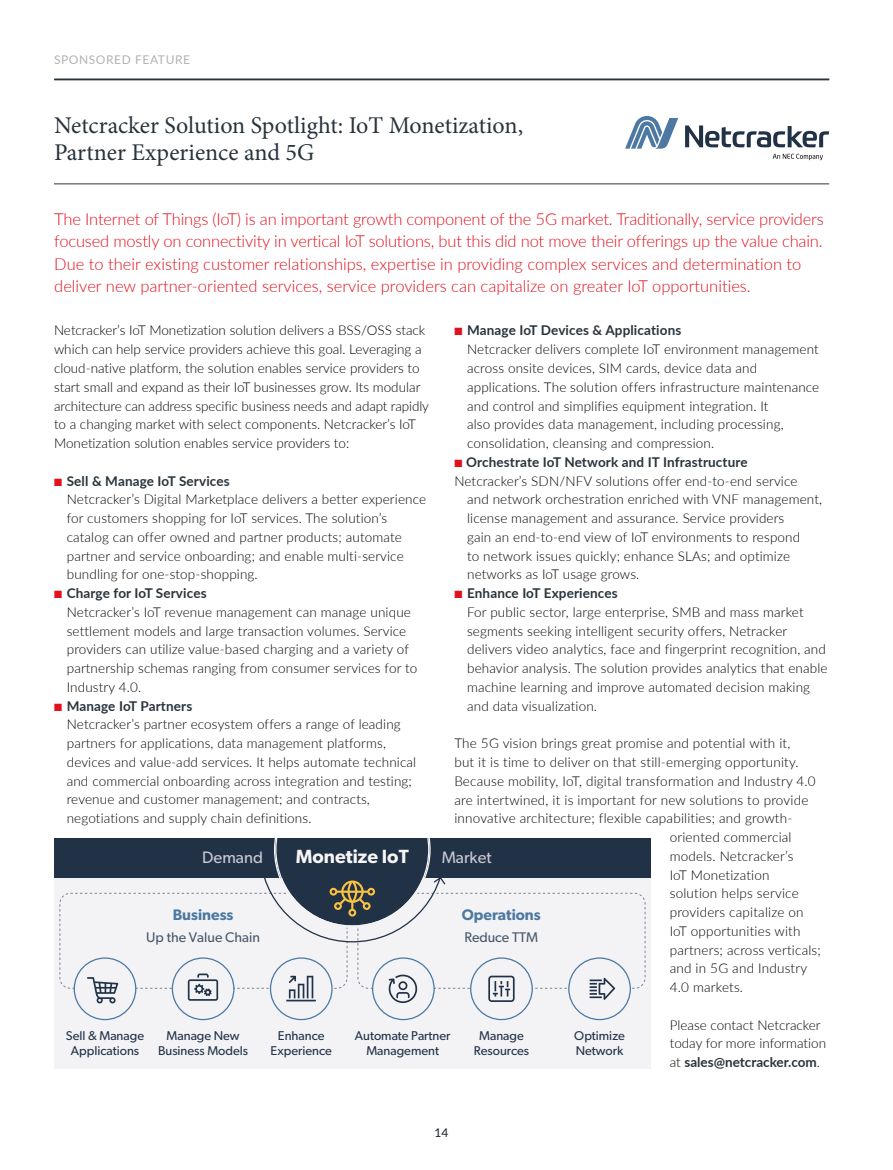
<style>
.page{position:relative;width:893px;height:1170px;background:#fff}
.page>*{position:absolute;margin:0;border:0;box-sizing:border-box;transform-origin:0 0}
.t1{font:24px/27px "Minion Pro";color:#28333c}
.t2{font:600 19.2px "Gibson";color:#f7f6f4}
.t3{font:16.65px "Gibson";color:#c9c8d0}
.t4{font:300 16.5px/22.5px "Lato";letter-spacing:-.01em;color:#e1111e}
.t5{font:600 15.3px "Gibson";color:#4c78a2}
.t6{font:14.1px "Gibson";color:#495a6c}
.t7{font:300 13.5px/18.8px "Lato";letter-spacing:.01em;color:#000}
.t8{font:700 13.5px "Lato";letter-spacing:.01em;color:#28333c}
.t9{font:12.75px/15.3px "Gibson";color:#213247;text-align:center}
.t10{font:12px "Lato";letter-spacing:.05em;color:#b3b2b2}
.t11{font:500 12px "Lato";color:#28333c}
.s1{color:#e1111e}
.s2{font-weight:700;color:#28333c}
</style>
<div class="page">
<svg style="left:685px;top:125px;width:144px;height:22px"></svg>
<svg style="left:625px;top:116px;width:53px;height:33px"></svg>
<svg style="left:773px;top:154px;width:50px;height:6px"></svg>
<hr style="left:54px;top:79px;width:775px;height:1px;background:#28333c">
<hr style="left:54px;top:183px;width:775px;height:1px;background:#28333c">
<div style="left:54px;top:838px;width:597px;height:230px;background:#f3f3f5"></div>
<div style="left:60px;top:892px;width:287px;height:96px;border:1px dashed #798694;border-radius:10px"></div>
<div style="left:358px;top:892px;width:287px;height:96px;border:1px dashed #798694;border-radius:10px"></div>
<div style="left:54px;top:838px;width:597px;height:39px;background:#213247"></div>
<div style="left:471px;top:957px;width:61px;height:62px;background:#f3f3f5;border-radius:50%"></div>
<div style="left:470px;top:957px;width:63px;height:63px;border:1px solid #4c78a2;border-radius:50%"></div>
<svg style="left:488px;top:975px;width:27px;height:26px"></svg>
<div style="left:270px;top:957px;width:62px;height:62px;background:#f3f3f5;border-radius:50%"></div>
<div style="left:270px;top:957px;width:63px;height:63px;border:1px solid #4c78a2;border-radius:50%"></div>
<svg style="left:286px;top:975px;width:30px;height:26px"></svg>
<div style="left:74px;top:957px;width:62px;height:62px;background:#f3f3f5;border-radius:50%"></div>
<div style="left:74px;top:957px;width:62px;height:63px;border:1px solid #4c78a2;border-radius:50%"></div>
<svg style="left:87px;top:977px;width:31px;height:26px"></svg>
<div style="left:373px;top:957px;width:61px;height:62px;background:#f3f3f5;border-radius:50%"></div>
<div style="left:372px;top:957px;width:63px;height:63px;border:1px solid #4c78a2;border-radius:50%"></div>
<svg style="left:388px;top:974px;width:30px;height:29px"></svg>
<div style="left:569px;top:957px;width:61px;height:62px;background:#f3f3f5;border-radius:50%"></div>
<div style="left:568px;top:957px;width:63px;height:63px;border:1px solid #4c78a2;border-radius:50%"></div>
<svg style="left:590px;top:977px;width:25px;height:22px"></svg>
<div style="left:172px;top:957px;width:62px;height:62px;background:#f3f3f5;border-radius:50%"></div>
<div style="left:172px;top:957px;width:62px;height:63px;border:1px solid #4c78a2;border-radius:50%"></div>
<svg style="left:188px;top:973px;width:30px;height:27px"></svg>
<svg style="left:259px;top:838px;width:187px;height:105px"></svg>
<p class="t10" style="left:54px;top:51px;width:138px">SPONSORED FEATURE</p>
<h1 class="t1" style="left:54px;top:112px;width:471px">Netcracker Solution Spotlight: IoT Monetization,<br>Partner Experience and 5G</h1>
<p class="t4" style="left:54px;top:207px;width:771px">The Internet of Things (IoT) is an important growth component of the 5G market. Traditionally, service providers focused mostly on connectivity in vertical IoT solutions, but this did not move their offerings up the value chain.<br>Due to their existing customer relationships, expertise in providing complex services and determination to deliver new partner-oriented services, service providers can capitalize on greater IoT opportunities.</p>
<p class="t7" style="left:54px;top:321px;width:376px">Netcracker’s IoT Monetization solution delivers a BSS/OSS stack which can help service providers achieve this goal. Leveraging a cloud-native platform, the solution enables service providers to start small and expand as their IoT businesses grow. Its modular architecture can address specific business needs and adapt rapidly to a changing market with select components. Netcracker’s IoT Monetization solution enables service providers to:</p>
<p class="t7" style="left:67px;top:471px;width:361px;text-indent:-13px"><span class="s1">■</span> <span class="s2">Sell &amp; Manage IoT Services<br></span>Netcracker’s Digital Marketplace delivers a better experience for customers shopping for IoT services. The solution’s catalog can offer owned and partner products; automate partner and service onboarding; and enable multi-service bundling for one-stop-shopping.</p>
<p class="t7" style="left:67px;top:583px;width:352px;text-indent:-13px"><span class="s1">■</span> <span class="s2">Charge for IoT Services<br></span>Netcracker’s IoT revenue management can manage unique settlement models and large transaction volumes. Service providers can utilize value-based charging and a variety of partnership schemas ranging from consumer services for to Industry 4.0.</p>
<p class="t7" style="left:67px;top:696px;width:351px;text-indent:-13px"><span class="s1">■</span> <span class="s2">Manage IoT Partners<br></span>Netcracker’s partner ecosystem offers a range of leading partners for applications, data management platforms, devices and value-add services. It helps automate technical and commercial onboarding across integration and testing; revenue and customer management; and contracts, negotiations and supply chain definitions.</p>
<p class="t7" style="left:467px;top:321px;width:354px;text-indent:-13px"><span class="s1">■</span> <span class="s2">Manage IoT Devices &amp; Applications<br></span>Netcracker delivers complete IoT environment management across onsite devices, SIM cards, device data and applications. The solution offers infrastructure maintenance and control and simplifies equipment integration. It<br>also provides data management, including processing, consolidation, cleansing and compression.</p>
<p class="t8" style="left:454px;top:452px;width:295px"><span class="s1">■</span> Orchestrate IoT Network and IT Infrastructure</p>
<p class="t7" style="left:454px;top:471px;width:345px">Netcracker’s SDN/NFV solutions offer end-to-end service</p>
<p class="t7" style="left:467px;top:489px;width:356px">and network orchestration enriched with VNF management,</p>
<p class="t7" style="left:467px;top:508px;width:319px">license management and assurance. Service providers</p>
<p class="t7" style="left:467px;top:527px;width:335px">gain an end-to-end view of IoT environments to respond</p>
<p class="t7" style="left:467px;top:546px;width:324px">to network issues quickly; enhance SLAs; and optimize</p>
<p class="t7" style="left:467px;top:564px;width:174px">networks as IoT usage grows.</p>
<p class="t7" style="left:467px;top:583px;width:362px;text-indent:-13px"><span class="s1">■</span> <span class="s2">Enhance IoT Experiences<br></span>For public sector, large enterprise, SMB and mass market segments seeking intelligent security offers, Netracker delivers video analytics, face and fingerprint recognition, and behavior analysis. The solution provides analytics that enable machine learning and improve automated decision making and data visualization.</p>
<p class="t7" style="left:454px;top:733px;width:337px">The 5G vision brings great promise and potential with it,</p>
<p class="t7" style="left:454px;top:752px;width:346px">but it is time to deliver on that still-emerging opportunity.</p>
<p class="t7" style="left:454px;top:771px;width:363px">Because mobility, IoT, digital transformation and Industry 4.0</p>
<p class="t7" style="left:454px;top:789px;width:355px">are intertwined, it is important for new solutions to provide</p>
<p class="t7" style="left:454px;top:808px;width:340px">innovative architecture; flexible capabilities; and growth-</p>
<p class="t7" style="left:670px;top:827px;width:123px">oriented commercial</p>
<p class="t7" style="left:670px;top:846px;width:125px">models. Netcracker’s</p>
<p class="t7" style="left:670px;top:864px;width:101px">IoT Monetization</p>
<p class="t7" style="left:670px;top:883px;width:130px">solution helps service</p>
<p class="t7" style="left:670px;top:902px;width:135px">providers capitalize on</p>
<p class="t7" style="left:670px;top:921px;width:132px">IoT opportunities with</p>
<p class="t7" style="left:670px;top:939px;width:153px">partners; across verticals;</p>
<p class="t7" style="left:670px;top:958px;width:139px">and in 5G and Industry</p>
<p class="t7" style="left:670px;top:977px;width:75px">4.0 markets.</p>
<p class="t7" style="left:670px;top:1014px;width:158px">Please contact Netcracker today for more information at <span class="s2">sales@netcracker.com</span>.</p>
<p class="t3" style="left:202px;top:847px;width:62px">Demand</p>
<h2 class="t2" style="left:296px;top:845px;width:114px">Monetize IoT</h2>
<p class="t3" style="left:442px;top:847px;width:51px">Market</p>
<p class="t5" style="left:173px;top:905px;width:62px">Business</p>
<p class="t5" style="left:462px;top:905px;width:81px">Operations</p>
<p class="t6" style="left:146px;top:928px;width:115px">Up the Value Chain</p>
<p class="t6" style="left:464px;top:928px;width:75px">Reduce TTM</p>
<p class="t9" style="left:66px;top:1027px;width:80px">Sell &amp; Manage<br>Applications</p>
<p class="t9" style="left:355px;top:1027px;width:97px">Automate Partner<br>Management</p>
<p class="t9" style="left:474px;top:1027px;width:57px">Manage<br>Resources</p>
<p class="t9" style="left:574px;top:1027px;width:52px;text-align:left">Optimize<br>Network</p>
<p class="t9" style="left:158px;top:1027px;width:92px">Manage New<br>Business Models</p>
<p class="t9" style="left:271px;top:1027px;width:63px">Enhance<br>Experience</p>
<p class="t11" style="left:435px;top:1124px;width:15px">14</p>
</div>
